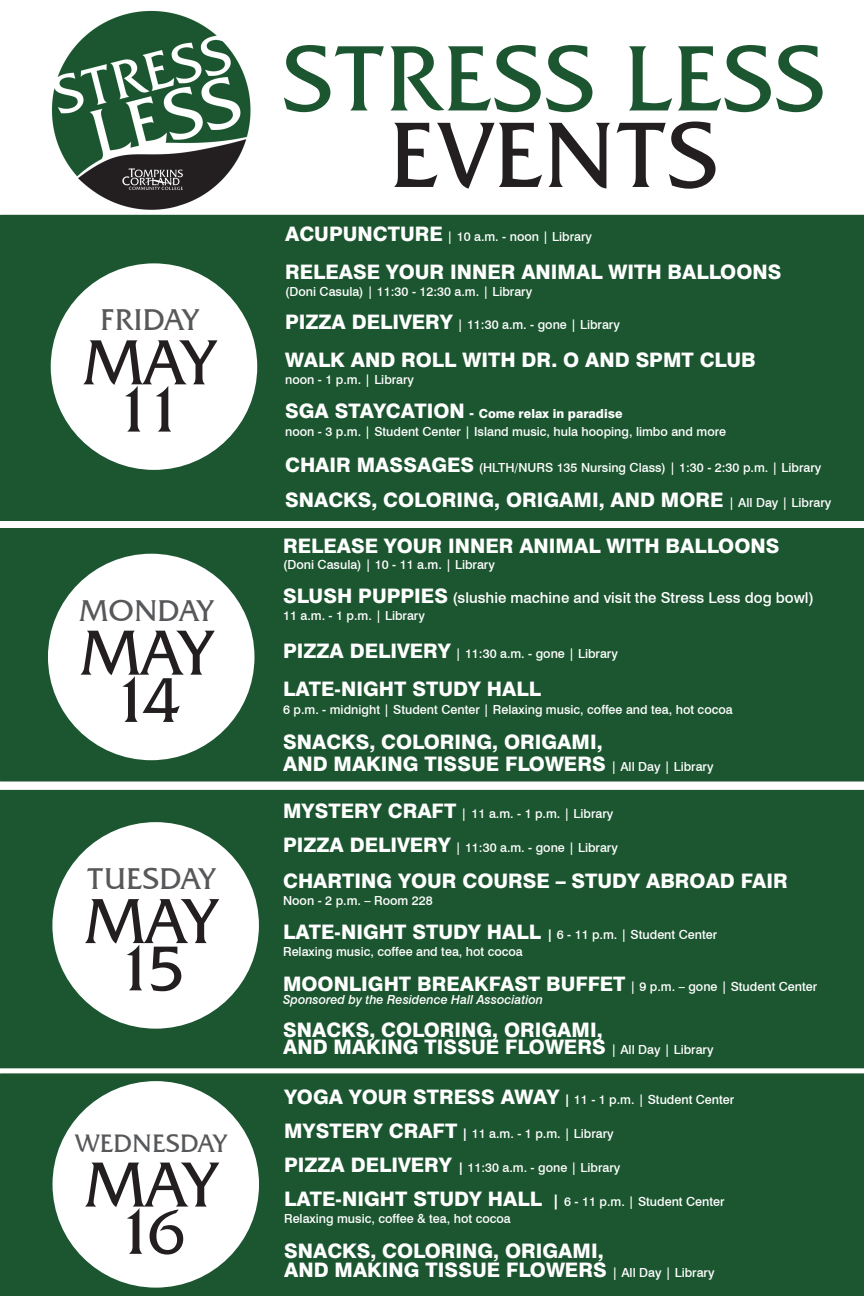
<style>
.page{position:relative;width:864px;height:1296px;background:#fff}
.page>*{position:absolute;margin:0;border:0;box-sizing:border-box;transform-origin:0 0}
.t1{font:94.6px "Friz Quadrata IT Cby BT";color:#1c5630}
.t2{font:94.6px "Friz Quadrata IT Cby BT";color:#231f20}
.t3{font:64.85px "Friz Quadrata IT Cby BT";letter-spacing:-.02em;color:#231f20}
.t4{font:30.95px "Friz Quadrata IT Cby BT";color:#57585a}
.t5{font:26px "Friz Quadrata IT Cby BT";color:#57585a}
.t6{font:800 20px "Swiss 721 BT";color:#fff}
.t7{font:500 15px "Swiss 721 BT";color:#fff}
.t8{font:500 12.5px "Swiss 721 BT";color:#fff}
.t9{font:italic 500 12.5px "Swiss 721 BT";color:#fff}
.t10{font:800 12.5px "Swiss 721 BT";color:#fff}
.s1{font-weight:800;font-size:20px}
.s2{font-size:20px}
.s3{font-size:15px}
.s4{font-weight:500;font-size:12.5px}
.s5{font-weight:800}
.s6{font-weight:800;font-size:15px}
</style>
<div class="page">
<img style="left:39px;top:10px;width:236px;height:205px">
<div style="left:0;top:528px;width:864px;height:253px;background:#1c5630"></div>
<div style="left:48px;top:554px;width:206px;height:206px;background:#fff;border-radius:50%"></div>
<div style="left:0;top:790px;width:864px;height:278px;background:#1c5630"></div>
<div style="left:52px;top:822px;width:207px;height:207px;background:#fff;border-radius:50%"></div>
<div style="left:1px;top:1074px;width:863px;height:222px;background:#1c5630"></div>
<div style="left:53px;top:1081px;width:206px;height:207px;background:#fff;border-radius:50%"></div>
<div style="left:1px;top:215px;width:863px;height:306px;background:#1c5630"></div>
<div style="left:51px;top:263px;width:206px;height:207px;background:#fff;border-radius:50%"></div>
<p class="t4" style="left:100px;top:301px;width:100px">FRIDAY</p>
<p class="t3" style="left:83px;top:323px;width:133px">MAY</p>
<p class="t3" style="left:115px;top:370px;width:71px">11</p>
<p class="t4" style="left:80px;top:591px;width:135px">MONDAY</p>
<p class="t3" style="left:81px;top:613px;width:133px">MAY</p>
<p class="t3" style="left:112px;top:660px;width:71px">14</p>
<p class="t4" style="left:87px;top:859px;width:130px">TUESDAY</p>
<p class="t3" style="left:85px;top:881px;width:133px">MAY</p>
<p class="t3" style="left:116px;top:929px;width:71px">15</p>
<p class="t5" style="left:75px;top:1128px;width:153px">WEDNESDAY</p>
<p class="t3" style="left:85px;top:1145px;width:133px">MAY</p>
<p class="t3" style="left:116px;top:1192px;width:71px">16</p>
<p class="t1" style="left:282px;top:20px;width:545px">STRESS LESS</p>
<p class="t2" style="left:389px;top:97px;width:331px">EVENTS</p>
<p class="t8" style="left:285px;top:229px;width:308px"><span class="s1">ACUPUNCTURE</span> | 10 a.m. - noon | Library</p>
<p class="t6" style="left:285px;top:259px;width:498px">RELEASE YOUR INNER ANIMAL WITH BALLOONS</p>
<p class="t8" style="left:285px;top:283px;width:249px">(Doni Casula) | 11:30 - 12:30 a.m. | Library</p>
<p class="t8" style="left:285px;top:317px;width:336px"><span class="s1">PIZZA DELIVERY</span> | 11:30 a.m. - gone | Library</p>
<p class="t6" style="left:285px;top:348px;width:472px">WALK AND ROLL WITH DR. O AND SPMT CLUB</p>
<p class="t8" style="left:285px;top:372px;width:131px">noon - 1 p.m. | Library</p>
<p class="t10" style="left:285px;top:406px;width:339px"><span class="s2">SGA STAYCATION</span> <span class="s3">-</span> Come relax in paradise</p>
<p class="t8" style="left:285px;top:424px;width:443px">noon - 3 p.m. | Student Center | Island music, hula hooping, limbo and more</p>
<p class="t8" style="left:285px;top:460px;width:538px"><span class="s1">CHAIR MASSAGES</span> (HLTH/NURS 135 Nursing Class) | 1:30 - 2:30 p.m. | Library</p>
<p class="t6" style="left:285px;top:487px;width:548px">SNACKS, COLORING, ORIGAMI, AND MORE <span class="s4">| All Day | Library</span></p>
<p class="t6" style="left:283px;top:533px;width:498px">RELEASE YOUR INNER ANIMAL WITH BALLOONS</p>
<p class="t8" style="left:283px;top:557px;width:213px">(Doni Casula) | 10 - 11 a.m. | Library</p>
<p class="t7" style="left:283px;top:589px;width:532px"><span class="s1">SLUSH PUPPIES</span> (slushie machine and visit the Stress Less dog bowl)</p>
<p class="t8" style="left:283px;top:608px;width:143px">11 a.m. - 1 p.m. | Library</p>
<p class="t8" style="left:283px;top:646px;width:336px"><span class="s1">PIZZA DELIVERY</span> | 11:30 a.m. - gone | Library</p>
<p class="t6" style="left:283px;top:676px;width:259px">LATE-NIGHT STUDY HALL</p>
<p class="t8" style="left:283px;top:702px;width:451px">6 p.m. - midnight | Student Center | Relaxing music, coffee and tea, hot cocoa</p>
<p class="t6" style="left:283px;top:730px;width:321px">SNACKS, COLORING, ORIGAMI,</p>
<p class="t6" style="left:283px;top:751px;width:432px">AND MAKING TISSUE FLOWERS <span class="s4">| All Day | Library</span></p>
<p class="t8" style="left:283px;top:806px;width:332px"><span class="s1">MYSTERY CRAFT</span> | 11 a.m. - 1 p.m. | Library</p>
<p class="t8" style="left:283px;top:840px;width:336px"><span class="s1">PIZZA DELIVERY</span> | 11:30 a.m. - gone | Library</p>
<p class="t6" style="left:283px;top:869px;width:506px">CHARTING YOUR COURSE – STUDY ABROAD FAIR</p>
<p class="t8" style="left:283px;top:893px;width:151px">Noon - 2 p.m. – Room 228</p>
<p class="t8" style="left:283px;top:927px;width:436px"><span class="s1">LATE-NIGHT STUDY HALL</span> <span class="s5">|</span> 6 - 11 p.m. | Student Center</p>
<p class="t8" style="left:283px;top:944px;width:241px">Relaxing music, coffee and tea, hot cocoa</p>
<p class="t8" style="left:283px;top:979px;width:536px"><span class="s1">MOONLIGHT BREAKFAST BUFFET</span> | 9 p.m. – gone | Student Center</p>
<p class="t9" style="left:283px;top:992px;width:261px">Sponsored by the Residence Hall Association</p>
<p class="t6" style="left:283px;top:1018px;width:321px">SNACKS, COLORING, ORIGAMI,</p>
<p class="t6" style="left:283px;top:1035px;width:432px">AND MAKING TISSUE FLOWERS <span class="s4">| All Day | Library</span></p>
<p class="t8" style="left:284px;top:1092px;width:452px"><span class="s1">YOGA YOUR STRESS AWAY</span> <span class="s5">|</span> 11 - 1 p.m. | Student Center</p>
<p class="t8" style="left:284px;top:1126px;width:331px"><span class="s1">MYSTERY CRAFT</span> <span class="s5">|</span> 11 a.m. - 1 p.m. | Library</p>
<p class="t8" style="left:284px;top:1160px;width:338px"><span class="s1">PIZZA DELIVERY</span> <span class="s5">|</span> 11:30 a.m. - gone | Library</p>
<p class="t8" style="left:284px;top:1194px;width:442px"><span class="s1">LATE-NIGHT STUDY HALL</span> <span class="s6">|</span> 6 - 11 p.m. | Student Center</p>
<p class="t8" style="left:284px;top:1211px;width:228px">Relaxing music, coffee &amp; tea, hot cocoa</p>
<p class="t6" style="left:284px;top:1238px;width:321px">SNACKS, COLORING, ORIGAMI,</p>
<p class="t6" style="left:284px;top:1258px;width:432px">AND MAKING TISSUE FLOWERS <span class="s4">| All Day | Library</span></p>
</div>
